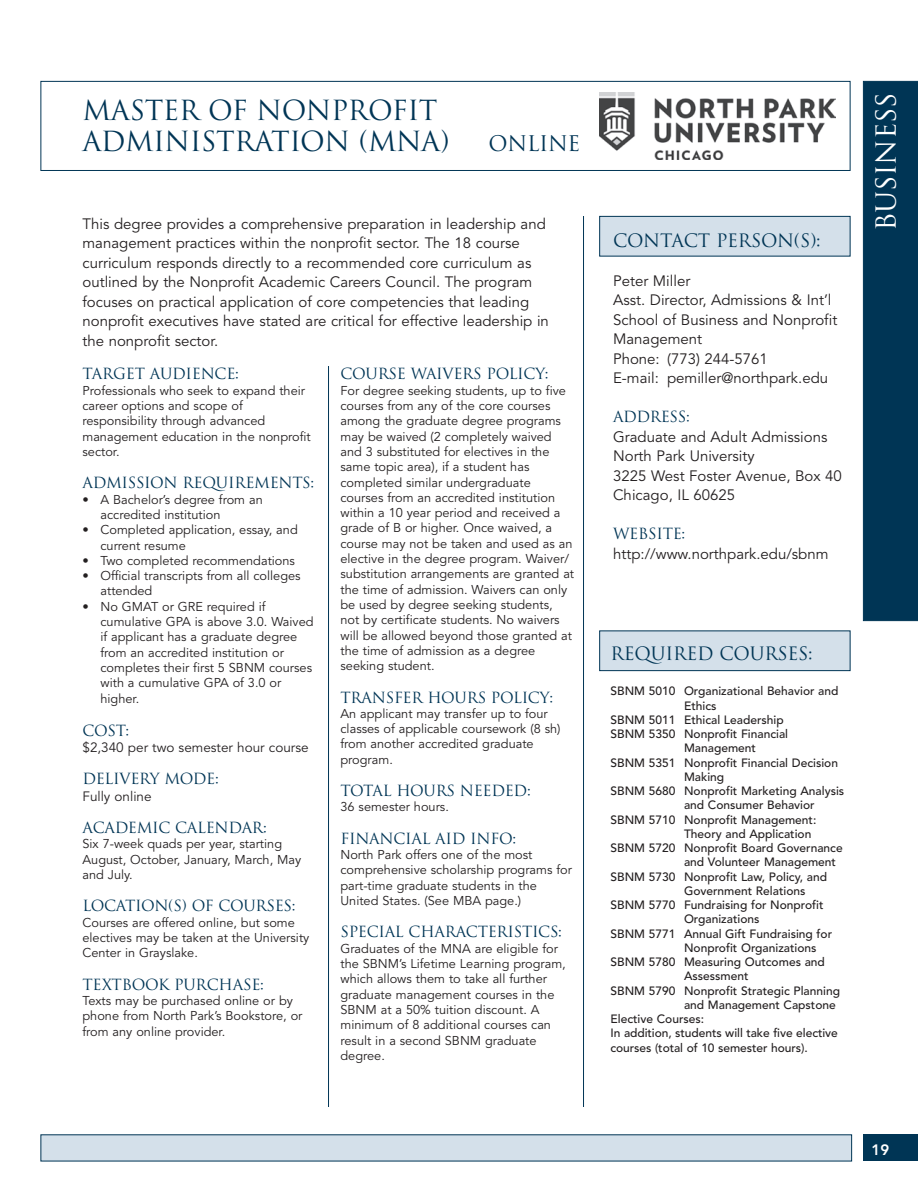
<style>
.page{position:relative;width:918px;height:1188px;background:#fff}
.page>*{position:absolute;margin:0;border:0;box-sizing:border-box;transform-origin:0 0}
.t1{font:27px/31.5px "Trajan";letter-spacing:-.015em;color:#003555}
.t2{font:27px "Trajan";letter-spacing:-.015em;color:#fff}
.t3{font:21px "Trajan";letter-spacing:-.015em;color:#003555}
.t4{font:18px "Trajan";letter-spacing:-.015em;color:#003555}
.t5{font:15px/19.5px "Avenir";color:#231f20}
.t6{font:15px "Trajan";letter-spacing:-.02em;color:#003555}
.t7{font:800 15px "Avenir";color:#fff}
.t8{font:13.5px "Avenir";color:#231f20}
.t9{font:12.75px/15.3px "Avenir";color:#231f20}
.t10{font:500 12px "Avenir";color:#231f20}
</style>
<div class="page">
<div style="left:863px;top:1134px;width:55px;height:27px;background:#003555"></div>
<div style="left:40px;top:81px;width:810px;height:90px;background:#fff;border:1px solid #003555"></div>
<div style="left:863px;top:81px;width:55px;height:540px;background:#003555"></div>
<hr style="left:583px;top:216px;width:1px;height:891px;background:#003555">
<div style="left:40px;top:1134px;width:812px;height:27px;background:#d4e0ea"></div>
<div style="left:599px;top:631px;width:251px;height:40px;background:#d4e0ea;border:1px solid #003555"></div>
<div style="left:599px;top:216px;width:251px;height:40px;background:#d4e0ea;border:1px solid #003555"></div>
<hr style="left:328px;top:366px;width:1px;height:741px;background:#003555">
<img style="left:600px;top:92px;width:236px;height:68px">
<h1 class="t1" style="left:82px;top:94px;width:368px">MASTER OF NONPROFIT<br>ADMINISTRATION (MNA)</h1>
<h2 class="t3" style="left:489px;top:131px;width:93px">ONLINE</h2>
<p class="t5" style="left:82px;top:214px;width:465px">This degree provides a comprehensive preparation in leadership and</p>
<p class="t5" style="left:82px;top:234px;width:468px">management practices within the nonprofit sector. The 18 course curriculum responds directly to a recommended core curriculum as outlined by the Nonprofit Academic Careers Council. The program focuses on practical application of core competencies that leading nonprofit executives have stated are critical for effective leadership in the nonprofit sector.</p>
<p class="t6" style="left:82px;top:365px;width:158px">TARGET AUDIENCE:</p>
<p class="t9" style="left:82px;top:383px;width:230px">Professionals who seek to expand their career options and scope of responsibility through advanced management education in the nonprofit sector.</p>
<p class="t6" style="left:82px;top:474px;width:233px">ADMISSION REQUIREMENTS:</p>
<p class="t9" style="left:101px;top:492px;width:164px;text-indent:-18px">• A Bachelor’s degree from an accredited institution</p>
<p class="t9" style="left:101px;top:523px;width:199px;text-indent:-18px">• Completed application, essay, and current resume</p>
<p class="t9" style="left:82px;top:553px;width:214px">• Two completed recommendations</p>
<p class="t9" style="left:101px;top:568px;width:202px;text-indent:-18px">• Official transcripts from all colleges attended</p>
<p class="t9" style="left:101px;top:599px;width:215px;text-indent:-18px">• No GMAT or GRE required if cumulative GPA is above 3. 0. Waived if applicant has a graduate degree from an accredited institution or completes their first 5 SBNM courses with a cumulative GPA of 3. 0 or higher.</p>
<p class="t6" style="left:82px;top:721px;width:48px">COST:</p>
<p class="t8" style="left:82px;top:740px;width:228px">$2,340 per two semester hour course</p>
<p class="t6" style="left:82px;top:770px;width:138px">DELIVERY MODE:</p>
<p class="t8" style="left:82px;top:788px;width:71px">Fully online</p>
<p class="t6" style="left:82px;top:819px;width:186px">ACADEMIC CALENDAR:</p>
<p class="t9" style="left:82px;top:837px;width:220px">Six 7-week quads per year, starting<br>August, October, January, March, May and July.</p>
<p class="t6" style="left:82px;top:897px;width:215px">LOCATION(S) OF COURSES:</p>
<p class="t9" style="left:82px;top:915px;width:228px">Courses are offered online, but some electives may be taken at the University<br>Center in Grayslake.</p>
<p class="t6" style="left:82px;top:975px;width:183px">TEXTBOOK PURCHASE:</p>
<p class="t9" style="left:82px;top:993px;width:221px">Texts may be purchased online or by phone from North Park’s Bookstore, or from any online provider.</p>
<p class="t6" style="left:341px;top:365px;width:210px">COURSE WAIVERS POLICY:</p>
<p class="t9" style="left:341px;top:383px;width:235px">For degree seeking students, up to five courses from any of the core courses among the graduate degree programs may be waived (2 completely waived and 3 substituted for electives in the same topic area), if a student has completed similar undergraduate courses from an accredited institution within a 10 year period and received a grade of B or higher. Once waived, a course may not be taken and used as an elective in the degree program. Waiver/ substitution arrangements are granted at the time of admission. Waivers can only be used by degree seeking students, not by certificate students. No waivers will be allowed beyond those granted at the time of admission as a degree seeking student.</p>
<p class="t6" style="left:341px;top:688px;width:214px">TRANSFER HOURS POLICY:</p>
<p class="t9" style="left:341px;top:706px;width:222px">An applicant may transfer up to four classes of applicable coursework (8 sh) from another accredited graduate program.</p>
<p class="t6" style="left:341px;top:782px;width:192px">TOTAL HOURS NEEDED:</p>
<p class="t9" style="left:341px;top:800px;width:108px">36 semester hours.</p>
<p class="t6" style="left:341px;top:829px;width:177px">FINANCIAL AID INFO:</p>
<p class="t9" style="left:341px;top:847px;width:233px">North Park offers one of the most comprehensive scholarship programs for part-time graduate students in the United States. (See MBA page.)</p>
<p class="t6" style="left:341px;top:923px;width:223px">SPECIAL CHARACTERISTICS:</p>
<p class="t9" style="left:341px;top:941px;width:227px">Graduates of the MNA are eligible for the SBNM’s Lifetime Learning program, which allows them to take all further graduate management courses in the<br>SBNM at a 50% tuition discount. A minimum of 8 additional courses can result in a second SBNM graduate degree.</p>
<h3 class="t4" style="left:613px;top:229px;width:209px">CONTACT PERSON(S):</h3>
<p class="t5" style="left:613px;top:271px;width:226px">Peter Miller<br>Asst. Director, Admissions &amp; Int’l<br>School of Business and Nonprofit<br>Management<br>Phone: (773) 244-5761<br>E-mail: pemiller@northpark.edu</p>
<p class="t6" style="left:613px;top:408px;width:78px">ADDRESS:</p>
<p class="t5" style="left:613px;top:427px;width:230px">Graduate and Adult Admissions<br>North Park University<br>3225 West Foster Avenue, Box 40<br>Chicago, IL 60625</p>
<p class="t6" style="left:613px;top:525px;width:74px">WEBSITE:</p>
<p class="t5" style="left:613px;top:544px;width:217px">http://www. northpark. edu/sbnm</p>
<h1 class="t2" style="left:870px;top:231px;width:140px;rotate:-90deg">BUSINESS</h1>
<h3 class="t4" style="left:611px;top:642px;width:204px">REQUIRED COURSES:</h3>
<p class="t10" style="left:611px;top:684px;width:229px">SBNM 5010 Organizational Behavior and</p>
<p class="t10" style="left:684px;top:699px;width:34px">Ethics</p>
<p class="t10" style="left:611px;top:713px;width:175px">SBNM 5011 Ethical Leadership</p>
<p class="t10" style="left:611px;top:727px;width:179px">SBNM 5350 Nonprofit Financial</p>
<p class="t10" style="left:684px;top:741px;width:74px">Management</p>
<p class="t10" style="left:611px;top:756px;width:229px">SBNM 5351 Nonprofit Financial Decision</p>
<p class="t10" style="left:684px;top:770px;width:42px">Making</p>
<p class="t10" style="left:611px;top:784px;width:235px">SBNM 5680 Nonprofit Marketing Analysis</p>
<p class="t10" style="left:684px;top:798px;width:132px">and Consumer Behavior</p>
<p class="t10" style="left:611px;top:813px;width:207px">SBNM 5710 Nonprofit Management:</p>
<p class="t10" style="left:684px;top:827px;width:129px">Theory and Application</p>
<p class="t10" style="left:611px;top:841px;width:234px">SBNM 5720 Nonprofit Board Governance</p>
<p class="t10" style="left:684px;top:855px;width:154px">and Volunteer Management</p>
<p class="t10" style="left:611px;top:870px;width:218px">SBNM 5730 Nonprofit Law, Policy, and</p>
<p class="t10" style="left:684px;top:884px;width:123px">Government Relations</p>
<p class="t10" style="left:611px;top:898px;width:215px">SBNM 5770 Fundraising for Nonprofit</p>
<p class="t10" style="left:684px;top:912px;width:77px">Organizations</p>
<p class="t10" style="left:611px;top:926px;width:223px">SBNM 5771 Annual Gift Fundraising for</p>
<p class="t10" style="left:684px;top:941px;width:134px">Nonprofit Organizations</p>
<p class="t10" style="left:611px;top:955px;width:216px">SBNM 5780 Measuring Outcomes and</p>
<p class="t10" style="left:684px;top:969px;width:66px">Assessment</p>
<p class="t10" style="left:611px;top:983px;width:231px">SBNM 5790 Nonprofit Strategic Planning</p>
<p class="t10" style="left:684px;top:998px;width:153px">and Management Capstone</p>
<p class="t10" style="left:611px;top:1012px;width:95px">Elective Courses:</p>
<p class="t10" style="left:611px;top:1026px;width:229px">In addition, students will take five elective</p>
<p class="t10" style="left:611px;top:1041px;width:199px">courses (total of 10 semester hours).</p>
<p class="t7" style="left:872px;top:1141px;width:19px">19</p>
</div>
